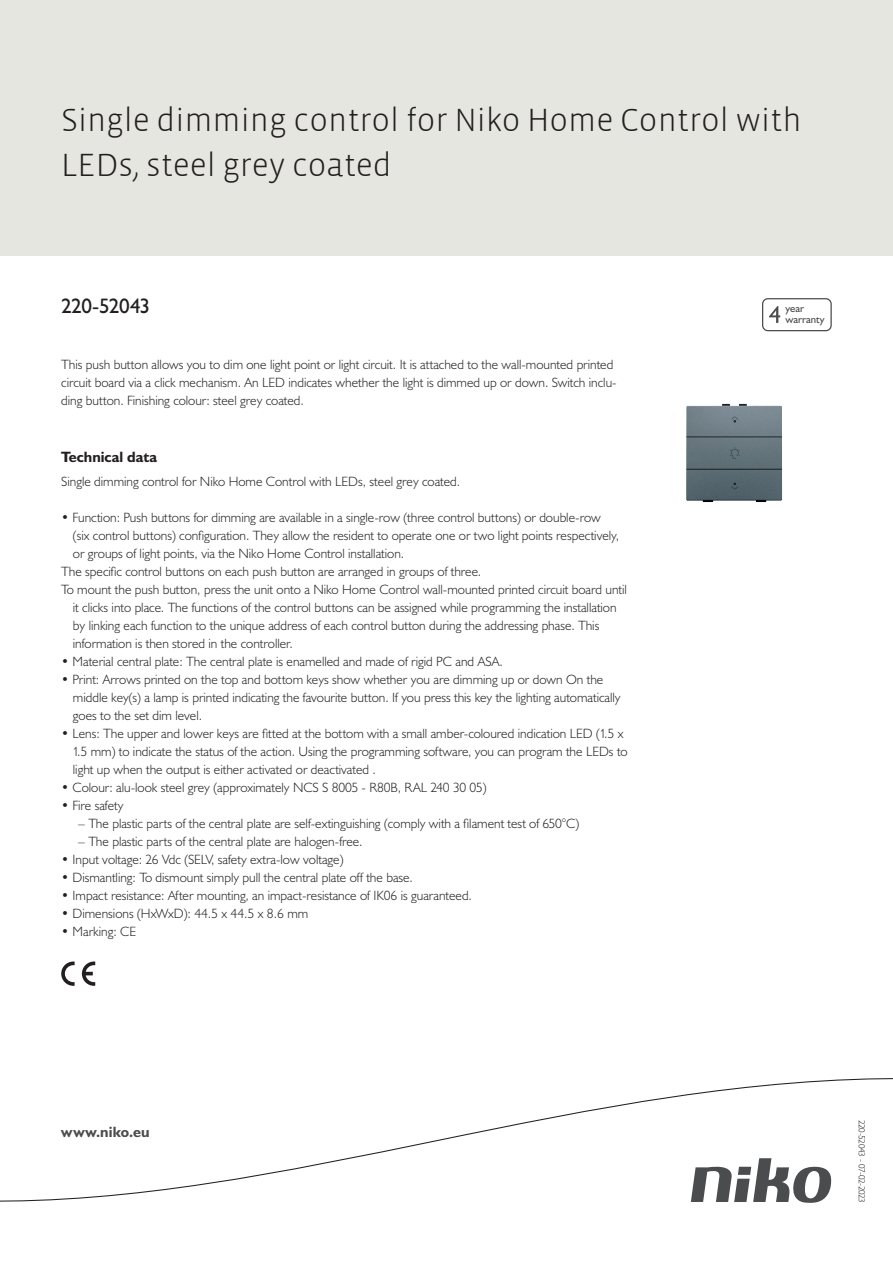
<style>
.page{position:relative;width:893px;height:1263px;background:#fff}
.page>*{position:absolute;margin:0;border:0;box-sizing:border-box;transform-origin:0 0}
.Title_datasheets{font:300 33px/45px "Vista Sans";color:#231f20}
.Article_number{font:21px "Humanist 521 BT";letter-spacing:-.02em;color:#231f20}
.Titles_parts{font:700 15px "Humanist 521 BT";color:#231f20}
.titel_afbeelding{font:700 15px "Humanist 521 BT";letter-spacing:.005em;color:#4b4c4d}
.USP_Bullets{font:300 13.5px/18px "Humanist 521 BT";color:#231f20}
.Platte_tekst_CAB{font:300 13.5px/18px "Humanist 521 BT";color:#231f20}
.USP_Bullets_level_2{font:300 13.5px "Humanist 521 BT";color:#231f20}
.t1{font:10.8px/10.8px "Humanist 521 BT";color:#4b4c4d}
.Revision{font:300 9px "Humanist 521 BT";letter-spacing:-.04em;color:#231f20}
</style>
<div class="page">
<div style="left:0;top:0;width:893px;height:255px;background:#e6e6e0"></div>
<svg style="left:82px;top:961px;width:13px;height:25px"></svg>
<svg style="left:61px;top:961px;width:14px;height:25px"></svg>
<svg style="left:762px;top:298px;width:70px;height:33px"></svg>
<svg style="left:0;top:1078px;width:893px;height:125px"></svg>
<img style="left:686px;top:403px;width:96px;height:99px">
<p class="Title_datasheets" style="left:61px;top:98px;width:742px">Single dimming control for Niko Home Control with<br>LEDs, steel grey coated</p>
<p class="Article_number" style="left:61px;top:293px;width:90px">220-52043</p>
<p class="Platte_tekst_CAB" style="left:61px;top:355px;width:557px">This push button allows you to dim one light point or light circuit. It is attached to the wall-mounted printed circuit board via a click mechanism. An LED indicates whether the light is dimmed up or down. Switch inclu&shy;ding button. Finishing colour: steel grey coated.</p>
<p class="Titles_parts" style="left:61px;top:447px;width:98px">Technical data</p>
<p class="Platte_tekst_CAB" style="left:61px;top:472px;width:401px">Single dimming control for Niko Home Control with LEDs, steel grey coated.</p>
<p class="USP_Bullets" style="left:73px;top:508px;width:548px;text-indent:-12px">• Function: Push buttons for dimming are available in a single-row (three control buttons) or double-row (six control buttons) configuration. They allow the resident to operate one or two light points respectively, or groups of light points, via the Niko Home Control installation.</p>
<p class="USP_Bullets" style="left:61px;top:562px;width:422px">The specific control buttons on each push button are arranged in groups of three.</p>
<p class="USP_Bullets" style="left:73px;top:580px;width:555px;text-indent:-12px">To mount the push button, press the unit onto a Niko Home Control wall-mounted printed circuit board until it clicks into place. The functions of the control buttons can be assigned while programming the installation by linking each function to the unique address of each control button during the addressing phase. This information is then stored in the controller.</p>
<p class="USP_Bullets" style="left:61px;top:652px;width:443px">• Material central plate: The central plate is enamelled and made of rigid PC and ASA.</p>
<p class="USP_Bullets" style="left:73px;top:670px;width:549px;text-indent:-12px">• Print: Arrows printed on the top and bottom keys show whether you are dimming up or down On the middle key(s) a lamp is printed indicating the favourite button. If you press this key the lighting automatically goes to the set dim level.</p>
<p class="USP_Bullets" style="left:73px;top:724px;width:556px;text-indent:-12px">• Lens: The upper and lower keys are fitted at the bottom with a small amber-coloured indication LED (1.5 x<br>1.5 mm) to indicate the status of the action. Using the programming software, you can program the LEDs to light up when the output is either activated or deactivated .</p>
<p class="USP_Bullets" style="left:61px;top:778px;width:427px">• Colour: alu-look steel grey (approximately NCS S 8005 - R80B, RAL 240 30 05)</p>
<p class="USP_Bullets" style="left:61px;top:796px;width:64px">• Fire safety</p>
<p class="USP_Bullets_level_2" style="left:78px;top:815px;width:502px">– The plastic parts of the central plate are self-extinguishing (comply with a filament test of 650°C)</p>
<p class="USP_Bullets_level_2" style="left:78px;top:833px;width:286px">– The plastic parts of the central plate are halogen-free.</p>
<p class="USP_Bullets" style="left:61px;top:850px;width:284px">• Input voltage: 26 Vdc (SELV, safety extra-low voltage)</p>
<p class="USP_Bullets" style="left:61px;top:868px;width:353px">• Dismantling: To dismount simply pull the central plate off the base.</p>
<p class="USP_Bullets" style="left:61px;top:886px;width:412px">• Impact resistance: After mounting, an impact-resistance of IK06 is guaranteed.</p>
<p class="USP_Bullets" style="left:61px;top:904px;width:249px">• Dimensions (HxWxD): 44.5 x 44.5 x 8.6 mm</p>
<p class="USP_Bullets" style="left:61px;top:922px;width:76px">• Marking: CE</p>
<p class="t1" style="left:785px;top:303px;width:41px">year warranty</p>
<p class="titel_afbeelding" style="left:61px;top:1122px;width:90px">www.niko.eu</p>
<p class="Revision" style="left:868px;top:1120px;width:85px;rotate:90deg">220-52043 - 07-02-2023</p>
</div>
